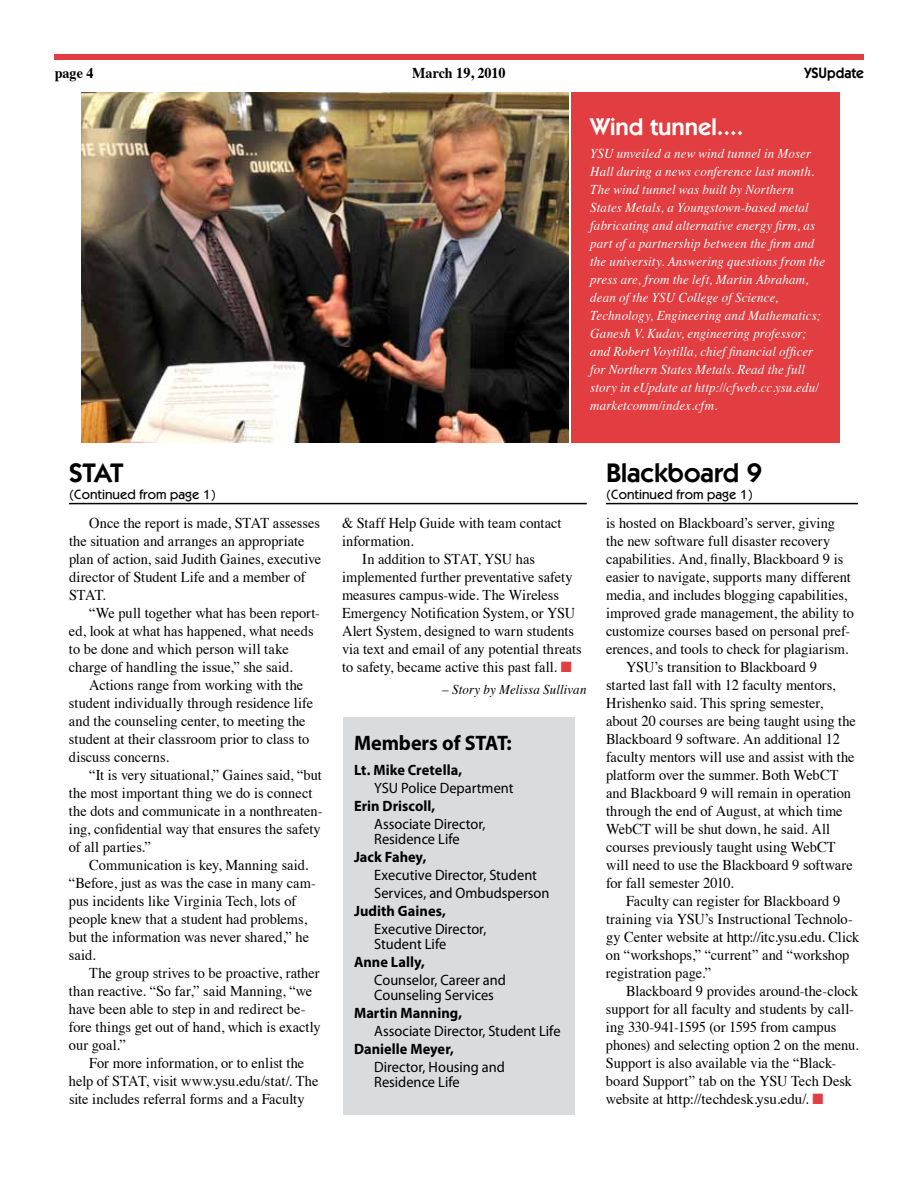
<style>
.page{position:relative;width:918px;height:1188px;background:#fff}
.page>*{position:absolute;margin:0;border:0;box-sizing:border-box;transform-origin:0 0}
.t1{font:600 27px "Itc Kabel";color:#000}
.t2{font:600 24px "Itc Kabel";color:#fff}
.t3{font:700 21px "Myriad Pro";color:#000;scale:.96 1}
.t4{font:15px/18px "Times";color:#000;scale:.96 1}
.t5{font:15px/15px "Myriad Pro";color:#000;scale:.96 1}
.t6{font:700 15px "Myriad Pro";letter-spacing:.005em;color:#000;scale:.96 1}
.t7{font:700 15px "Times";color:#000;scale:.94 1}
.t8{font:600 15px "Itc Kabel";color:#000;scale:.94 1}
.t9{font:italic 13.5px/18px "Times";letter-spacing:.01em;color:#fff;scale:.96 1}
.t10{font:500 13.5px "Itc Kabel";color:#000}
.t11{font:italic 13.5px "Times";letter-spacing:.01em;color:#000;scale:.96 1}
.s1{color:#e23d40}
</style>
<div class="page">
<div style="left:572px;top:92px;width:268px;height:351px;background:#e23d40"></div>
<div style="left:344px;top:717px;width:231px;height:398px;background:#dadbdc"></div>
<div style="left:54px;top:54px;width:810px;height:6px;background:#e23d40"></div>
<hr style="left:69px;top:503px;width:518px;height:1px;background:#000">
<hr style="left:606px;top:503px;width:252px;height:1px;background:#000">
<img style="left:81px;top:93px;width:487px;height:349px">
<p class="t7" style="left:55px;top:59px;width:43px">page 4</p>
<p class="t7" style="left:412px;top:59px;width:101px">March 19, 2010</p>
<p class="t8" style="left:804px;top:64px;width:65px">YSUpdate</p>
<h1 class="t1" style="left:69px;top:457px;width:56px">STAT</h1>
<p class="t10" style="left:69px;top:486px;width:149px">(Continued from page 1)</p>
<p class="t4" style="left:69px;top:513px;width:264px;text-indent:20px">Once the report is made, STAT assesses the situation and arranges an appropriate plan of action, said Judith Gaines, executive director of Student Life and a member of STAT.</p>
<p class="t4" style="left:69px;top:603px;width:263px;text-indent:20px">“We pull together what has been report&shy;ed, look at what has happened, what needs to be done and which person will take charge of handling the issue,” she said.</p>
<p class="t4" style="left:69px;top:675px;width:256px;text-indent:20px">Actions range from working with the student individually through residence life and the counseling center, to meeting the student at their classroom prior to class to discuss concerns.</p>
<p class="t4" style="left:69px;top:765px;width:266px;text-indent:20px">“It is very situational,” Gaines said, “but the most important thing we do is connect the dots and communicate in a nonthreaten&shy;ing, confidential way that ensures the safety of all parties.”</p>
<p class="t4" style="left:69px;top:855px;width:259px;text-indent:20px">Communication is key, Manning said. “Before, just as was the case in many cam&shy;pus incidents like Virginia Tech, lots of people knew that a student had problems, but the information was never shared,” he said.</p>
<p class="t4" style="left:69px;top:963px;width:264px;text-indent:20px">The group strives to be proactive, rather than reactive. “So far,” said Manning, “we have been able to step in and redirect be&shy;fore things get out of hand, which is exactly our goal.”</p>
<p class="t4" style="left:69px;top:1053px;width:261px;text-indent:20px">For more information, or to enlist the help of STAT, visit www.ysu.edu/stat/. The site includes referral forms and a Faculty</p>
<h2 class="t2" style="left:590px;top:113px;width:155px">Wind tunnel....</h2>
<p class="t9" style="left:590px;top:143px;width:246px">YSU unveiled a new wind tunnel in Moser Hall during a news conference last month.<br>The wind tunnel was built by Northern States Metals, a Youngstown-based metal fabricating and alternative energy firm, as part of a partnership between the firm and the university. Answering questions from the press are, from the left, Martin Abraham, dean of the YSU College of Science, Technology, Engineering and Mathematics; Ganesh V. Kudav, engineering professor; and Robert Voytilla, chief financial officer for Northern States Metals. Read the full story in eUpdate at http://cfweb.cc.ysu.edu/ marketcomm/index.cfm.</p>
<p class="t4" style="left:342px;top:513px;width:230px">&amp; Staff Help Guide with team contact</p>
<p class="t4" style="left:342px;top:531px;width:76px">information.</p>
<p class="t4" style="left:362px;top:549px;width:182px">In addition to STAT, YSU has</p>
<p class="t4" style="left:342px;top:567px;width:242px">implemented further preventative safety</p>
<p class="t4" style="left:342px;top:585px;width:228px">measures campus-wide. The Wireless</p>
<p class="t4" style="left:342px;top:603px;width:245px">Emergency Notification System, or YSU</p>
<p class="t4" style="left:342px;top:621px;width:243px">Alert System, designed to warn students</p>
<p class="t4" style="left:342px;top:639px;width:251px">via text and email of any potential threats</p>
<p class="t4" style="left:342px;top:657px;width:241px">to safety, became active this past fall. <span class="s1">■</span></p>
<p class="t11" style="left:442px;top:678px;width:152px">– Story by Melissa Sullivan</p>
<h3 class="t3" style="left:354px;top:729px;width:166px">Members of STAT:</h3>
<p class="t6" style="left:354px;top:760px;width:114px">Lt. Mike Cretella,</p>
<p class="t5" style="left:374px;top:780px;width:147px">YSU Police Department</p>
<p class="t6" style="left:354px;top:796px;width:86px">Erin Driscoll,</p>
<p class="t5" style="left:374px;top:816px;width:117px">Associate Director,<br>Residence Life</p>
<p class="t6" style="left:354px;top:847px;width:77px">Jack Fahey,</p>
<p class="t5" style="left:374px;top:866px;width:184px;line-height:18px">Executive Director, Student<br>Services, and Ombudsperson</p>
<p class="t6" style="left:354px;top:901px;width:97px">Judith Gaines,</p>
<p class="t5" style="left:374px;top:921px;width:118px">Executive Director,<br>Student Life</p>
<p class="t6" style="left:354px;top:952px;width:75px">Anne Lally,</p>
<p class="t5" style="left:374px;top:972px;width:139px">Counselor, Career and<br>Counseling Services</p>
<p class="t6" style="left:354px;top:1003px;width:114px">Martin Manning,</p>
<p class="t5" style="left:374px;top:1023px;width:196px">Associate Director, Student Life</p>
<p class="t6" style="left:354px;top:1039px;width:106px">Danielle Meyer,</p>
<p class="t5" style="left:374px;top:1059px;width:138px">Director, Housing and<br>Residence Life</p>
<h1 class="t1" style="left:606px;top:457px;width:158px">Blackboard 9</h1>
<p class="t10" style="left:606px;top:486px;width:149px">(Continued from page 1)</p>
<p class="t4" style="left:606px;top:513px;width:240px">is hosted on Blackboard’s server, giving</p>
<p class="t4" style="left:606px;top:531px;width:235px">the new software full disaster recovery</p>
<p class="t4" style="left:606px;top:549px;width:249px">capabilities. And, finally, Blackboard 9 is</p>
<p class="t4" style="left:606px;top:567px;width:256px">easier to navigate, supports many different</p>
<p class="t4" style="left:606px;top:585px;width:253px">media, and includes blogging capabilities,</p>
<p class="t4" style="left:606px;top:603px;width:260px">improved grade management, the ability to</p>
<p class="t4" style="left:606px;top:621px;width:256px">customize courses based on personal pref-</p>
<p class="t4" style="left:606px;top:639px;width:254px">erences, and tools to check for plagiarism.</p>
<p class="t4" style="left:626px;top:657px;width:200px">YSU’s transition to Blackboard 9</p>
<p class="t4" style="left:606px;top:675px;width:241px">started last fall with 12 faculty mentors,</p>
<p class="t4" style="left:606px;top:693px;width:228px">Hrishenko said. This spring semester,</p>
<p class="t4" style="left:606px;top:711px;width:262px">about 20 courses are being taught using the</p>
<p class="t4" style="left:606px;top:729px;width:245px">Blackboard 9 software. An additional 12</p>
<p class="t4" style="left:606px;top:747px;width:261px">faculty mentors will use and assist with the</p>
<p class="t4" style="left:606px;top:765px;width:244px">platform over the summer. Both WebCT</p>
<p class="t4" style="left:606px;top:783px;width:257px">and Blackboard 9 will remain in operation</p>
<p class="t4" style="left:606px;top:801px;width:248px">through the end of August, at which time</p>
<p class="t4" style="left:606px;top:819px;width:235px">WebCT will be shut down, he said. All</p>
<p class="t4" style="left:606px;top:837px;width:241px">courses previously taught using WebCT</p>
<p class="t4" style="left:606px;top:855px;width:259px">will need to use the Blackboard 9 software</p>
<p class="t4" style="left:606px;top:873px;width:135px">for fall semester 2010.</p>
<p class="t4" style="left:626px;top:891px;width:224px">Faculty can register for Blackboard 9</p>
<p class="t4" style="left:606px;top:909px;width:259px">training via YSU’s Instructional Technolo-</p>
<p class="t4" style="left:606px;top:927px;width:266px">gy Center website at http://itc.ysu.edu. Click</p>
<p class="t4" style="left:606px;top:945px;width:255px">on “workshops,” “current” and “workshop</p>
<p class="t4" style="left:606px;top:963px;width:111px">registration page.”</p>
<p class="t4" style="left:626px;top:981px;width:243px">Blackboard 9 provides around-the-clock</p>
<p class="t4" style="left:606px;top:999px;width:260px">support for all faculty and students by call-</p>
<p class="t4" style="left:606px;top:1017px;width:242px">ing 330-941-1595 (or 1595 from campus</p>
<p class="t4" style="left:606px;top:1035px;width:265px">phones) and selecting option 2 on the menu.</p>
<p class="t4" style="left:606px;top:1053px;width:241px">Support is also available via the “Black-</p>
<p class="t4" style="left:606px;top:1071px;width:258px">board Support” tab on the YSU Tech Desk</p>
<p class="t4" style="left:606px;top:1089px;width:228px">website at http://techdesk.ysu.edu/. <span class="s1">■</span></p>
</div>
